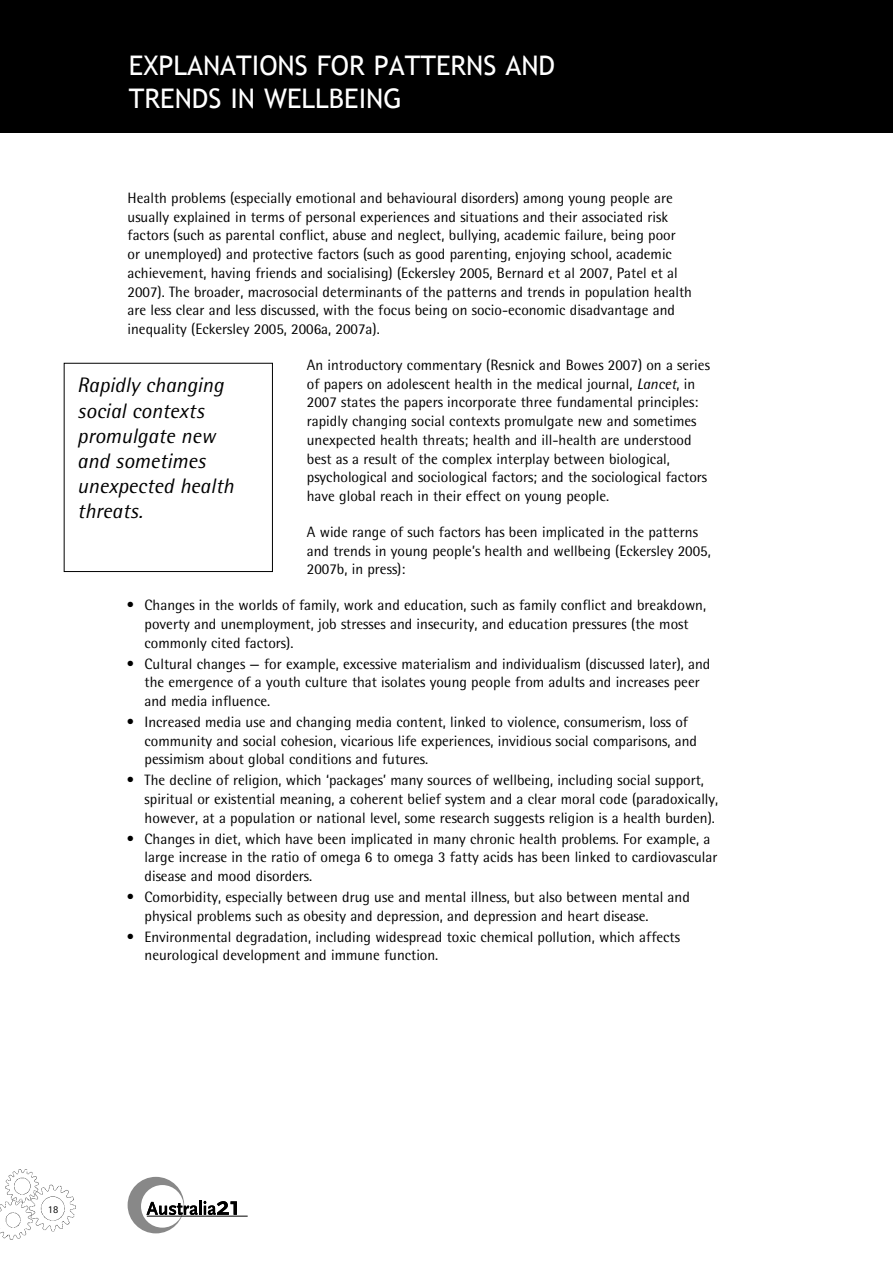
<style>
.page{position:relative;width:893px;height:1263px;background:#fff}
.page>*{position:absolute;margin:0;border:0;box-sizing:border-box;transform-origin:0 0}
.t1{font:27px/32.4px "Trebuchet MS";color:#fff}
.t2{font:italic 21px/25.2px "Rotis Semi Sans";color:#000}
.t3{font:15px/18.8px "Rotis Semi Sans";color:#000}
.t4{font:10.5px "Rotis Sans Serif";color:#000}
.s1{font-style:italic}
</style>
<div class="page">
<img style="left:0;top:1170px;width:76px;height:69px">
<svg style="left:128px;top:1177px;width:109px;height:56px"></svg>
<hr style="left:147px;top:1216px;width:101px;height:1px;background:#000">
<div style="left:0;top:0;width:893px;height:133px;background:#000"></div>
<hr style="left:892px;top:0;width:1px;height:133px;background:#b4b4b4">
<div style="left:64px;top:363px;width:209px;height:209px;border:1px solid #000"></div>
<h1 class="t1" style="left:129px;top:50px;width:428px">EXPLANATIONS FOR PATTERNS AND<br>TRENDS IN WELLBEING</h1>
<p class="t3" style="left:128px;top:188px;width:566px">Health problems (especially emotional and behavioural disorders) among young people are usually explained in terms of personal experiences and situations and their associated risk factors (such as parental conflict, abuse and neglect, bullying, academic failure, being poor or unemployed) and protective factors (such as good parenting, enjoying school, academic achievement, having friends and socialising) (Eckersley 2005, Bernard et al 2007, Patel et al 2007). The broader, macrosocial determinants of the patterns and trends in population health are less clear and less discussed, with the focus being on socio-economic disadvantage and inequality (Eckersley 2005, 2006a, 2007a).</p>
<p class="t3" style="left:307px;top:355px;width:405px">An introductory commentary (Resnick and Bowes 2007) on a series of papers on adolescent health in the medical journal, <span class="s1">Lancet</span>, in 2007 states the papers incorporate three fundamental principles: rapidly changing social contexts promulgate new and sometimes unexpected health threats; health and ill-health are understood best as a result of the complex interplay between biological, psychological and sociological factors; and the sociological factors have global reach in their effect on young people.</p>
<p class="t3" style="left:307px;top:522px;width:405px">A wide range of such factors has been implicated in the patterns and trends in young people’s health and wellbeing (Eckersley 2005,<br>2007b, in press):</p>
<p class="t3" style="left:145px;top:596px;width:563px">Changes in the worlds of family, work and education, such as family conflict and breakdown,</p>
<p class="t3" style="left:145px;top:614px;width:546px">poverty and unemployment, job stresses and insecurity, and education pressures (the most commonly cited factors).</p>
<p class="t3" style="left:145px;top:654px;width:567px">Cultural changes — for example, excessive materialism and individualism (discussed later), and</p>
<p class="t3" style="left:145px;top:673px;width:557px">the emergence of a youth culture that isolates young people from adults and increases peer and media influence.</p>
<p class="t3" style="left:145px;top:712px;width:545px">Increased media use and changing media content, linked to violence, consumerism, loss of</p>
<p class="t3" style="left:145px;top:731px;width:554px">community and social cohesion, vicarious life experiences, invidious social comparisons, and pessimism about global conditions and futures.</p>
<p class="t3" style="left:145px;top:771px;width:561px">The decline of religion, which ‘packages’ many sources of wellbeing, including social support,</p>
<p class="t3" style="left:145px;top:789px;width:575px">spiritual or existential meaning, a coherent belief system and a clear moral code (paradoxically, however, at a population or national level, some research suggests religion is a health burden).</p>
<p class="t3" style="left:145px;top:829px;width:567px">Changes in diet, which have been implicated in many chronic health problems. For example, a</p>
<p class="t3" style="left:145px;top:848px;width:574px">large increase in the ratio of omega 6 to omega 3 fatty acids has been linked to cardiovascular disease and mood disorders.</p>
<p class="t3" style="left:145px;top:887px;width:547px">Comorbidity, especially between drug use and mental illness, but also between mental and</p>
<p class="t3" style="left:145px;top:905px;width:537px;line-height:20.9px">physical problems such as obesity and depression, and depression and heart disease.<br>Environmental degradation, including widespread toxic chemical pollution, which affects</p>
<p class="t3" style="left:145px;top:946px;width:295px">neurological development and immune function.</p>
<h2 class="t2" style="left:77px;top:372px;width:158px">Rapidly changing social contexts promulgate new and sometimes unexpected health threats.</h2>
<p class="t4" style="left:48px;top:1203px;width:12px">18</p>
</div>
